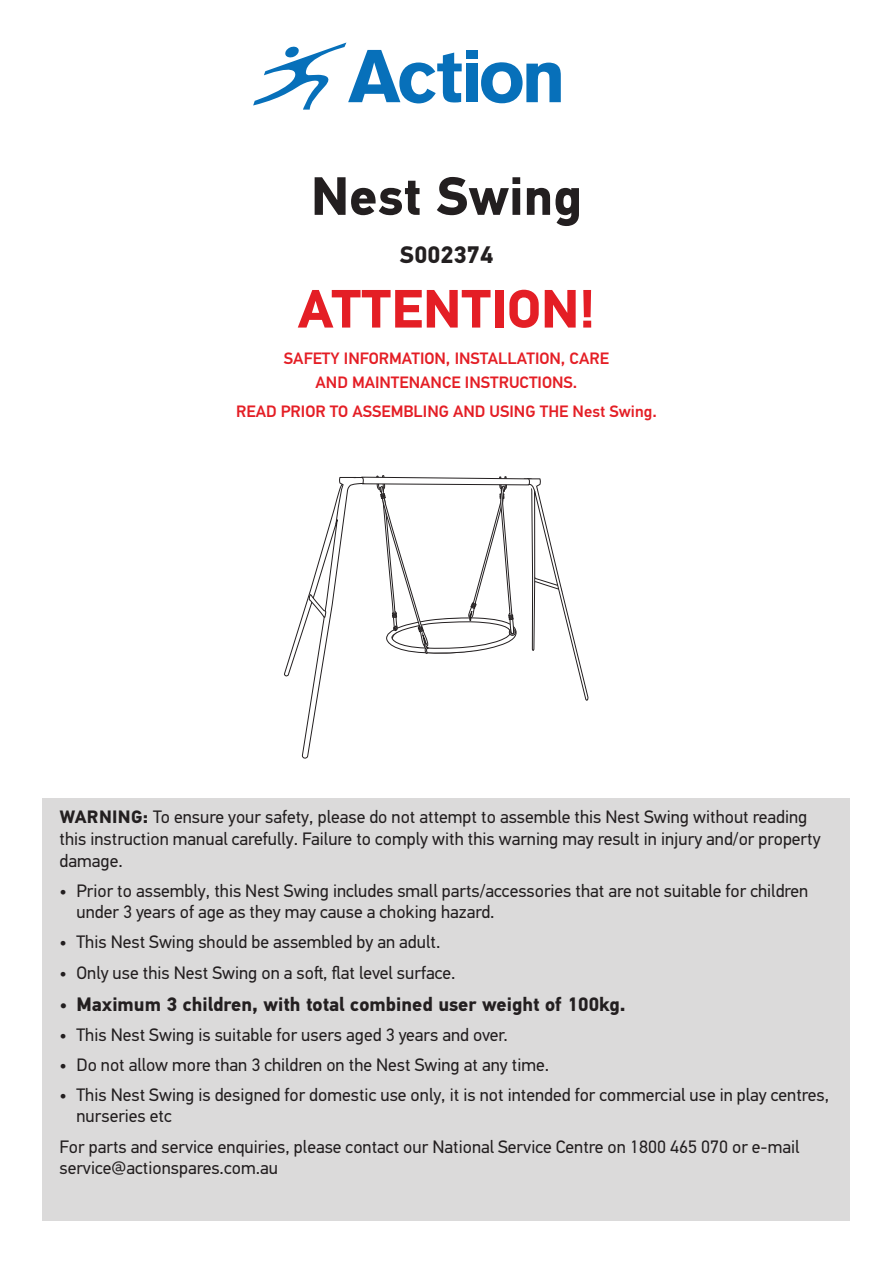
<style>
.page{position:relative;width:893px;height:1263px;background:#fff}
.page>*{position:absolute;margin:0;border:0;box-sizing:border-box;transform-origin:0 0}
.t1{font:700 54px "PF Din Text Pro";color:#e41e25}
.t2{font:700 54px "PF Din Text Pro";color:#231f20}
.t3{font:700 24px "PF Din Text Pro";color:#231f20}
.t4{font:700 19.5px "PF Din Text Pro";color:#231f20}
.t5{font:18px/21.6px "PF Din Text Pro";color:#231f20}
.t6{font:500 16.5px/24px "PF Din Text Pro";color:#e41e25;text-align:center}
.s1{font-weight:700}
.s2{font-weight:400}
</style>
<div class="page">
<div style="left:43px;top:798px;width:807px;height:422px;background:#dbdada"></div>
<div style="left:466px;top:50px;width:11px;height:9px;background:#0770ba"></div>
<div style="left:466px;top:63px;width:11px;height:39px;background:#0770ba"></div>
<svg style="left:481px;top:62px;width:80px;height:41px"></svg>
<svg style="left:253px;top:43px;width:209px;height:67px"></svg>
<svg style="left:284px;top:475px;width:305px;height:284px"></svg>
<h1 class="t2" style="left:311px;top:163px;width:273px">Nest Swing</h1>
<h2 class="t3" style="left:400px;top:240px;width:95px">S002374</h2>
<h1 class="t1" style="left:298px;top:276px;width:299px">ATTENTION!</h1>
<p class="t6" style="left:284px;top:347px;width:327px">SAFETY INFORMATION, INSTALLATION, CARE<br>AND MAINTENANCE INSTRUCTIONS.</p>
<p class="t6" style="left:236px;top:399px;width:422px">READ PRIOR TO ASSEMBLING AND USING THE Nest Swing.</p>
<p class="t5" style="left:60px;top:807px;width:763px"><span class="s1">WARNING:</span> To ensure your safety, please do not attempt to assemble this Nest Swing without reading this instruction manual carefully. Failure to comply with this warning may result in injury and/or property damage.</p>
<p class="t5" style="left:77px;top:880px;width:733px;text-indent:-17px">• Prior to assembly, this Nest Swing includes small parts/accessories that are not suitable for children under 3 years of age as they may cause a choking hazard.</p>
<p class="t5" style="left:60px;top:932px;width:382px">• This Nest Swing should be assembled by an adult.</p>
<p class="t5" style="left:60px;top:962px;width:397px">• Only use this Nest Swing on a soft, flat level surface.</p>
<p class="t4" style="left:60px;top:992px;width:567px"><span class="s2">•</span> Maximum 3 children, with total combined user weight of 100kg.</p>
<p class="t5" style="left:60px;top:1024px;width:450px">• This Nest Swing is suitable for users aged 3 years and over.</p>
<p class="t5" style="left:60px;top:1054px;width:491px">• Do not allow more than 3 children on the Nest Swing at any time.</p>
<p class="t5" style="left:77px;top:1084px;width:754px;text-indent:-17px">• This Nest Swing is designed for domestic use only, it is not intended for commercial use in play centres, nurseries etc</p>
<p class="t5" style="left:60px;top:1136px;width:741px">For parts and service enquiries, please contact our National Service Centre on 1800 465 070 or e-mail service@actionspares.com.au</p>
</div>
